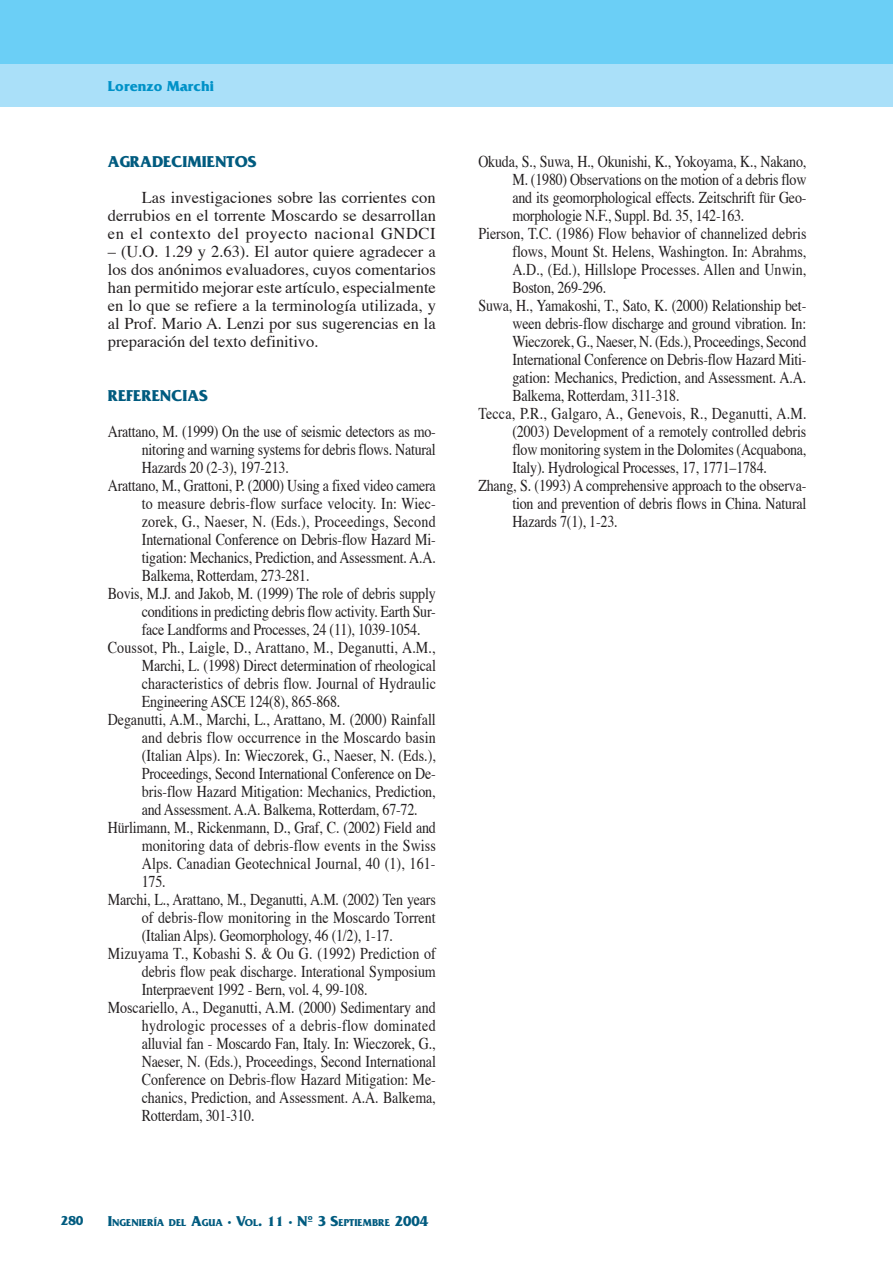
<style>
.page{position:relative;width:893px;height:1263px;background:#fff}
.page>*{position:absolute;margin:0;border:0;box-sizing:border-box;transform-origin:0 0}
.t1{font:16.5px "Times";letter-spacing:-.015em;color:#231f20;scale:.85 1}
.t2{font:16.5px/18px "Times";letter-spacing:-.015em;color:#231f20;text-align:justify}
.t3{font:16.5px "Times";letter-spacing:.01em;color:#231f20;scale:.85 1}
.t4{font:16.5px "Times";letter-spacing:.005em;color:#231f20;scale:.85 1}
.t5{font:16.5px "Times";letter-spacing:.015em;color:#231f20;scale:.85 1}
.t6{font:16.5px "Times";letter-spacing:.02em;color:#231f20;scale:.85 1}
.t7{font:700 16.5px "Friz Quadrata";color:#005b7f}
.t8{font:700 15px "Friz Quadrata";color:#0092c8}
.t9{font:700 13.5px "Friz Quadrata";color:#005b7f}
.t10{font:700 10.5px "Friz Quadrata";color:#005b7f}
.s1{font-size:15px}
</style>
<div class="page">
<div style="left:0;top:0;width:893px;height:106px;background:#aae0f9"></div>
<div style="left:0;top:0;width:893px;height:64px;background:#6bcff6"></div>
<p class="t8" style="left:108px;top:78px;width:108px">Lorenzo Marchi</p>
<p class="t7" style="left:108px;top:152px;width:150px">AGRADECIMIENTOS</p>
<p class="t2" style="left:108px;top:189px;width:330px;text-indent:34px">Las investigaciones sobre las corrientes con derrubios en el torrente Moscardo se desarrollan en el contexto del proyecto nacional GNDCI</p>
<p class="t2" style="left:108px;top:243px;width:330px">– (U.O. 1.29 y 2.63). El autor quiere agradecer a los dos anónimos evaluadores, cuyos comentarios han permitido mejorar este artículo, especialmente en lo que se refiere a la terminología utilizada, y al Prof. Mario A. Lenzi por sus sugerencias en la preparación del texto definitivo.</p>
<p class="t7" style="left:108px;top:386px;width:101px">REFERENCIAS</p>
<p class="t1" style="left:108px;top:421px;width:387px">Arattano, M. (1999) On the use of seismic detectors as mo-</p>
<p class="t1" style="left:142px;top:439px;width:347px">nitoring and warning systems for debris flows. Natural</p>
<p class="t1" style="left:142px;top:457px;width:174px">Hazards 20 (2-3), 197-213.</p>
<p class="t1" style="left:108px;top:475px;width:387px">Arattano, M., Grattoni, P. (2000) Using a fixed video camera</p>
<p class="t3" style="left:142px;top:493px;width:347px">to measure debris-flow surface velocity. In: Wiec-</p>
<p class="t5" style="left:142px;top:511px;width:347px">zorek, G., Naeser, N. (Eds.), Proceedings, Second</p>
<p class="t1" style="left:142px;top:529px;width:347px">International Conference on Debris-flow Hazard Mi-</p>
<p class="t1" style="left:142px;top:547px;width:347px">tigation: Mechanics, Prediction, and Assessment. A.A.</p>
<p class="t1" style="left:142px;top:565px;width:199px">Balkema, Rotterdam, 273-281.</p>
<p class="t1" style="left:108px;top:583px;width:387px">Bovis, M.J. and Jakob, M. (1999) The role of debris supply</p>
<p class="t1" style="left:142px;top:601px;width:347px">conditions in predicting debris flow activity. Earth Sur-</p>
<p class="t1" style="left:142px;top:619px;width:329px">face Landforms and Processes, 24 (11), 1039-1054.</p>
<p class="t3" style="left:108px;top:637px;width:387px">Coussot, Ph., Laigle, D., Arattano, M., Deganutti, A.M.,</p>
<p class="t1" style="left:142px;top:655px;width:347px">Marchi, L. (1998) Direct determination of rheological</p>
<p class="t4" style="left:142px;top:673px;width:347px">characteristics of debris flow. Journal of Hydraulic</p>
<p class="t1" style="left:142px;top:691px;width:235px">Engineering ASCE 124(8), 865-868.</p>
<p class="t1" style="left:108px;top:709px;width:387px">Deganutti, A.M., Marchi, L., Arattano, M. (2000) Rainfall</p>
<p class="t3" style="left:142px;top:727px;width:347px">and debris flow occurrence in the Moscardo basin</p>
<p class="t1" style="left:142px;top:745px;width:348px">(Italian Alps). In: Wieczorek, G., Naeser, N. (Eds.),</p>
<p class="t1" style="left:142px;top:763px;width:347px">Proceedings, Second International Conference on De-</p>
<p class="t1" style="left:142px;top:781px;width:347px">bris-flow Hazard Mitigation: Mechanics, Prediction,</p>
<p class="t1" style="left:142px;top:799px;width:326px">and Assessment. A.A. Balkema, Rotterdam, 67-72.</p>
<p class="t1" style="left:108px;top:817px;width:387px">Hürlimann, M., Rickenmann, D., Graf, C. (2002) Field and</p>
<p class="t4" style="left:142px;top:835px;width:348px">monitoring data of debris-flow events in the Swiss</p>
<p class="t3" style="left:142px;top:853px;width:347px">Alps. Canadian Geotechnical Journal, 40 (1), 161-</p>
<p class="t1" style="left:142px;top:871px;width:30px">175.</p>
<p class="t1" style="left:108px;top:889px;width:387px">Marchi, L., Arattano, M., Deganutti, A.M. (2002) Ten years</p>
<p class="t4" style="left:142px;top:907px;width:347px">of debris-flow monitoring in the Moscardo Torrent</p>
<p class="t1" style="left:142px;top:925px;width:297px">(Italian Alps). Geomorphology, 46 (1/2), 1-17.</p>
<p class="t3" style="left:108px;top:943px;width:387px">Mizuyama T., Kobashi S. &amp; Ou G. (1992) Prediction of</p>
<p class="t1" style="left:142px;top:961px;width:347px">debris flow peak discharge. Interational Symposium</p>
<p class="t1" style="left:142px;top:979px;width:267px">Interpraevent 1992 - Bern, vol. 4, 99-108.</p>
<p class="t1" style="left:108px;top:997px;width:387px">Moscariello, A., Deganutti, A.M. (2000) Sedimentary and</p>
<p class="t6" style="left:142px;top:1015px;width:347px">hydrologic processes of a debris-flow dominated</p>
<p class="t1" style="left:142px;top:1033px;width:347px">alluvial fan - Moscardo Fan, Italy. In: Wieczorek, G.,</p>
<p class="t1" style="left:142px;top:1051px;width:347px">Naeser, N. (Eds.), Proceedings, Second International</p>
<p class="t1" style="left:142px;top:1069px;width:347px">Conference on Debris-flow Hazard Mitigation: Me-</p>
<p class="t1" style="left:142px;top:1087px;width:347px">chanics, Prediction, and Assessment. A.A. Balkema,</p>
<p class="t1" style="left:142px;top:1105px;width:134px">Rotterdam, 301-310.</p>
<p class="t9" style="left:61px;top:1213px;width:24px">280</p>
<p class="t10" style="left:108px;top:1216px;width:322px"><span class="s1">I</span>NGENIERÍA DEL <span class="s1">A</span>GUA <span class="s1">· V</span>OL<span class="s1">. 11 · Nº 3 S</span>EPTIEMBRE <span class="s1">2004</span></p>
<p class="t1" style="left:478px;top:151px;width:387px">Okuda, S., Suwa, H., Okunishi, K., Yokoyama, K., Nakano,</p>
<p class="t1" style="left:512px;top:169px;width:347px">M. (1980) Observations on the motion of a debris flow</p>
<p class="t1" style="left:512px;top:187px;width:347px">and its geomorphological effects. Zeitschrift für Geo-</p>
<p class="t1" style="left:512px;top:205px;width:274px">morphologie N.F., Suppl. Bd. 35, 142-163.</p>
<p class="t1" style="left:478px;top:223px;width:388px">Pierson, T.C. (1986) Flow behavior of channelized debris</p>
<p class="t1" style="left:512px;top:241px;width:347px">flows, Mount St. Helens, Washington. In: Abrahms,</p>
<p class="t4" style="left:512px;top:259px;width:347px">A.D., (Ed.), Hillslope Processes. Allen and Unwin,</p>
<p class="t1" style="left:512px;top:277px;width:112px">Boston, 269-296.</p>
<p class="t1" style="left:478px;top:295px;width:387px">Suwa, H., Yamakoshi, T., Sato, K. (2000) Relationship bet-</p>
<p class="t1" style="left:512px;top:313px;width:347px">ween debris-flow discharge and ground vibration. In:</p>
<p class="t1" style="left:512px;top:331px;width:347px">Wieczorek, G., Naeser, N. (Eds.), Proceedings, Second</p>
<p class="t1" style="left:512px;top:349px;width:347px">International Conference on Debris-flow Hazard Miti-</p>
<p class="t1" style="left:512px;top:367px;width:347px">gation: Mechanics, Prediction, and Assessment. A.A.</p>
<p class="t1" style="left:512px;top:385px;width:198px">Balkema, Rotterdam, 311-318.</p>
<p class="t5" style="left:478px;top:403px;width:388px">Tecca, P.R., Galgaro, A., Genevois, R., Deganutti, A.M.</p>
<p class="t1" style="left:512px;top:421px;width:347px">(2003) Development of a remotely controlled debris</p>
<p class="t1" style="left:512px;top:439px;width:347px">flow monitoring system in the Dolomites (Acquabona,</p>
<p class="t1" style="left:512px;top:457px;width:301px">Italy). Hydrological Processes, 17, 1771–1784.</p>
<p class="t1" style="left:478px;top:475px;width:387px">Zhang, S. (1993) A comprehensive approach to the observa-</p>
<p class="t1" style="left:512px;top:493px;width:347px">tion and prevention of debris flows in China. Natural</p>
<p class="t1" style="left:512px;top:511px;width:125px">Hazards 7(1), 1-23.</p>
</div>
